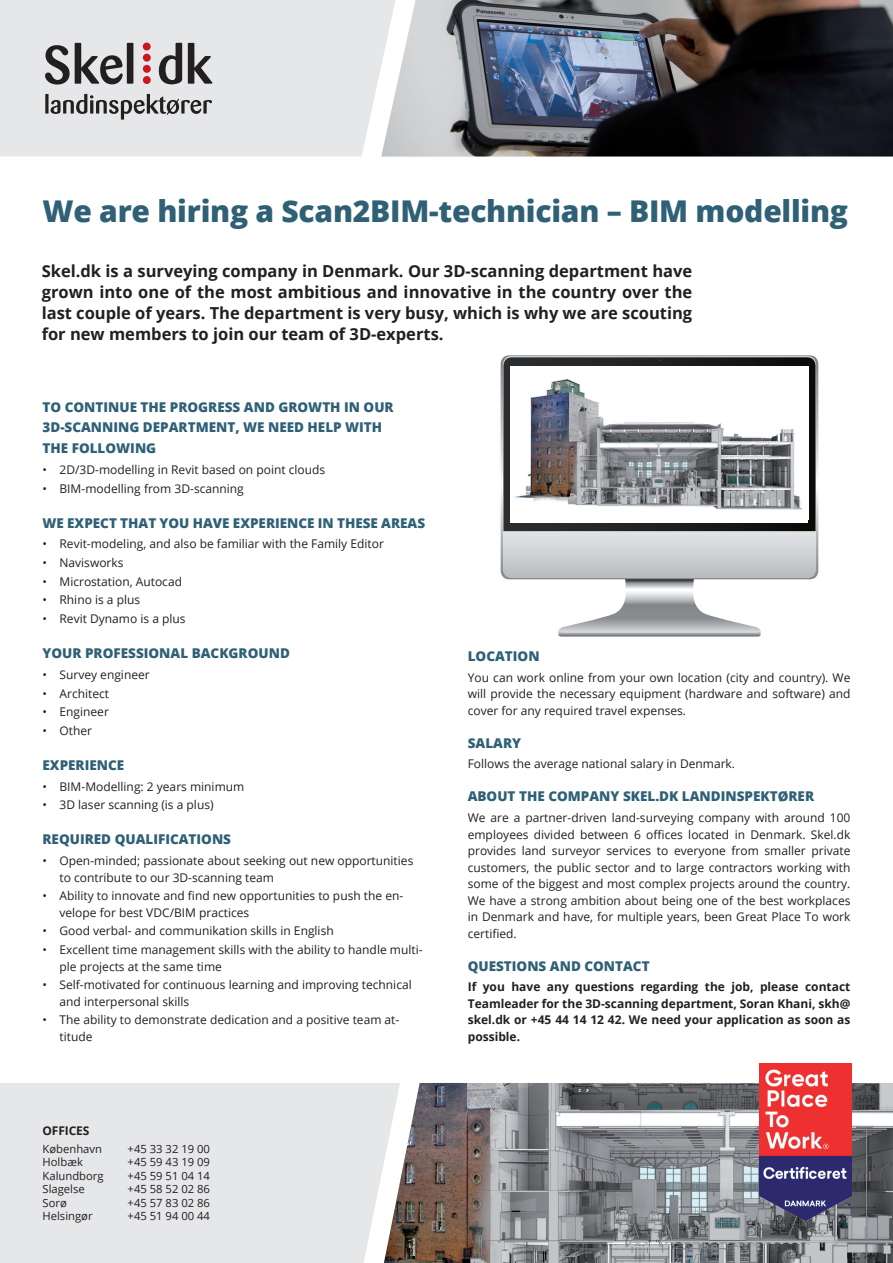
<style>
.page{position:relative;width:893px;height:1263px;background:#fff}
.page>*{position:absolute;margin:0;border:0;box-sizing:border-box;transform-origin:0 0}
.t1{font:800 30px "Open Sans";letter-spacing:-.01em;color:#2f6076}
.t2{font:700 16.5px/21px "Open Sans";color:#231f20;text-align:justify}
.t3{font:800 13.5px/20.7px "Open Sans";color:#2f6076}
.t4{font:12px/16.5px "Open Sans";color:#231f20}
.t5{font:700 12px/16.5px "Open Sans";color:#231f20;text-align:justify}
.t6{font:11.25px "Open Sans";color:#231f20}
</style>
<div class="page">
<svg style="left:558px;top:579px;width:203px;height:57px"></svg>
<svg style="left:625px;top:579px;width:68px;height:7px"></svg>
<svg style="left:500px;top:355px;width:318px;height:224px;background:#b7b8bb"></svg>
<svg style="left:503px;top:356px;width:313px;height:222px;background:#cdcfd2"></svg>
<svg style="left:503px;top:357px;width:313px;height:174px;background:#2c2d2d"></svg>
<div style="left:511px;top:366px;width:297px;height:157px;background:#fff"></div>
<img style="left:515px;top:379px;width:287px;height:131px">
<img style="left:395px;top:0;width:498px;height:156px">
<div style="left:0;top:0;width:395px;height:156px;background:#e6e7e9"></div>
<svg style="left:45px;top:43px;width:78px;height:42px;background:#969597"></svg>
<div style="left:127px;top:43px;width:6px;height:41px;background:#231f20"></div>
<div style="left:143px;top:76px;width:8px;height:8px;background:#cd151d;border-radius:50%"></div>
<div style="left:143px;top:65px;width:8px;height:8px;background:#cd151d;border-radius:50%"></div>
<div style="left:143px;top:54px;width:8px;height:8px;background:#cd151d;border-radius:50%"></div>
<div style="left:143px;top:43px;width:8px;height:7px;background:#cd151d;border-radius:50%"></div>
<svg style="left:159px;top:43px;width:23px;height:41px"></svg>
<svg style="left:188px;top:43px;width:24px;height:41px"></svg>
<svg style="left:45px;top:94px;width:4px;height:20px"></svg>
<svg style="left:51px;top:94px;width:161px;height:26px;background:#afafb0"></svg>
<div style="left:0;top:1083px;width:384px;height:180px;background:#e6e7e9"></div>
<img style="left:384px;top:1083px;width:509px;height:180px">
<img style="left:759px;top:1064px;width:92px;height:156px">
<h1 class="t1" style="left:43px;top:188px;width:807px">We are hiring a Scan2BIM-technician – BIM modelling</h1>
<p class="t2" style="left:42px;top:260px;width:652px">Skel.dk is a surveying company in Denmark. Our 3D-scanning department have grown into one of the most ambitious and innovative in the country over the last couple of years. The department is very busy, which is why we are scouting for new members to join our team of 3D-experts.</p>
<p class="t3" style="left:43px;top:396px;width:353px">TO CONTINUE THE PROGRESS AND GROWTH IN OUR<br>3D-SCANNING DEPARTMENT, WE NEED HELP WITH<br>THE FOLLOWING</p>
<p class="t4" style="left:43px;top:461px;width:284px">• 2D/3D-modelling in Revit based on point clouds</p>
<p class="t4" style="left:43px;top:480px;width:203px">• BIM-modelling from 3D-scanning</p>
<p class="t3" style="left:43px;top:512px;width:384px">WE EXPECT THAT YOU HAVE EXPERIENCE IN THESE AREAS</p>
<p class="t4" style="left:43px;top:536px;width:343px">• Revit-modeling, and also be familiar with the Family Editor</p>
<p class="t4" style="left:43px;top:554px;width:83px">• Navisworks</p>
<p class="t4" style="left:43px;top:573px;width:141px">• Microstation, Autocad</p>
<p class="t4" style="left:43px;top:591px;width:99px">• Rhino is a plus</p>
<p class="t4" style="left:43px;top:610px;width:145px">• Revit Dynamo is a plus</p>
<p class="t3" style="left:43px;top:642px;width:249px">YOUR PROFESSIONAL BACKGROUND</p>
<p class="t4" style="left:43px;top:666px;width:109px">• Survey engineer</p>
<p class="t4" style="left:43px;top:685px;width:68px">• Architect</p>
<p class="t4" style="left:43px;top:703px;width:68px">• Engineer</p>
<p class="t4" style="left:43px;top:722px;width:51px">• Other</p>
<p class="t3" style="left:43px;top:754px;width:83px">EXPERIENCE</p>
<p class="t4" style="left:43px;top:778px;width:203px">• BIM-Modelling: 2 years minimum</p>
<p class="t4" style="left:43px;top:796px;width:173px">• 3D laser scanning (is a plus)</p>
<p class="t3" style="left:43px;top:828px;width:190px">REQUIRED QUALIFICATIONS</p>
<p class="t4" style="left:60px;top:852px;width:355px;text-indent:-17px">• Open-minded; passionate about seeking out new opportunities to contribute to our 3D-scanning team</p>
<p class="t4" style="left:60px;top:887px;width:345px;text-indent:-17px">• Ability to innovate and find new opportunities to push the en&shy;velope for best VDC/BIM practices</p>
<p class="t4" style="left:43px;top:922px;width:293px">• Good verbal- and communikation skills in English</p>
<p class="t4" style="left:60px;top:941px;width:364px;text-indent:-17px">• Excellent time management skills with the ability to handle multi&shy;ple projects at the same time</p>
<p class="t4" style="left:60px;top:976px;width:354px;text-indent:-17px">• Self-motivated for continuous learning and improving technical and interpersonal skills</p>
<p class="t4" style="left:60px;top:1011px;width:341px;text-indent:-17px">• The ability to demonstrate dedication and a positive team at&shy;titude</p>
<p class="t5" style="left:43px;top:1122px;width:48px">OFFICES</p>
<p class="t6" style="left:43px;top:1141px;width:61px">København</p>
<p class="t6" style="left:128px;top:1141px;width:84px">+45 33 32 19 00</p>
<p class="t6" style="left:43px;top:1154px;width:42px">Holbæk</p>
<p class="t6" style="left:128px;top:1154px;width:84px">+45 59 43 19 09</p>
<p class="t6" style="left:43px;top:1168px;width:63px">Kalundborg</p>
<p class="t6" style="left:128px;top:1168px;width:84px">+45 59 51 04 14</p>
<p class="t6" style="left:43px;top:1181px;width:44px">Slagelse</p>
<p class="t6" style="left:128px;top:1181px;width:84px">+45 58 52 02 86</p>
<p class="t6" style="left:43px;top:1195px;width:26px">Sorø</p>
<p class="t6" style="left:128px;top:1195px;width:84px">+45 57 83 02 86</p>
<p class="t6" style="left:43px;top:1208px;width:52px">Helsingør</p>
<p class="t6" style="left:128px;top:1208px;width:84px">+45 51 94 00 44</p>
<p class="t3" style="left:468px;top:645px;width:73px">LOCATION</p>
<p class="t4" style="left:468px;top:669px;width:384px;text-align:justify">You can work online from your own location (city and country). We will provide the necessary equipment (hardware and software) and cover for any required travel expenses.</p>
<p class="t3" style="left:468px;top:731px;width:55px">SALARY</p>
<p class="t4" style="left:468px;top:755px;width:269px">Follows the average national salary in Denmark.</p>
<p class="t3" style="left:468px;top:785px;width:348px">ABOUT THE COMPANY SKEL.DK LANDINSPEKTØRER</p>
<p class="t4" style="left:468px;top:809px;width:384px;text-align:justify">We are a partner-driven land-surveying company with around 100 employees divided between 6 offices located in Denmark. Skel.dk provides land surveyor services to everyone from smaller private customers, the public sector and to large contractors working with some of the biggest and most complex projects around the country.<br>We have a strong ambition about being one of the best workplaces in Denmark and have, for multiple years, been Great Place To work certified.</p>
<p class="t3" style="left:468px;top:954px;width:183px">QUESTIONS AND CONTACT</p>
<p class="t5" style="left:468px;top:978px;width:384px">If you have any questions regarding the job, please contact Teamleader for the 3D-scanning department, Soran Khani, skh@ skel.dk or +45 44 14 12 42. We need your application as soon as possible.</p>
</div>
